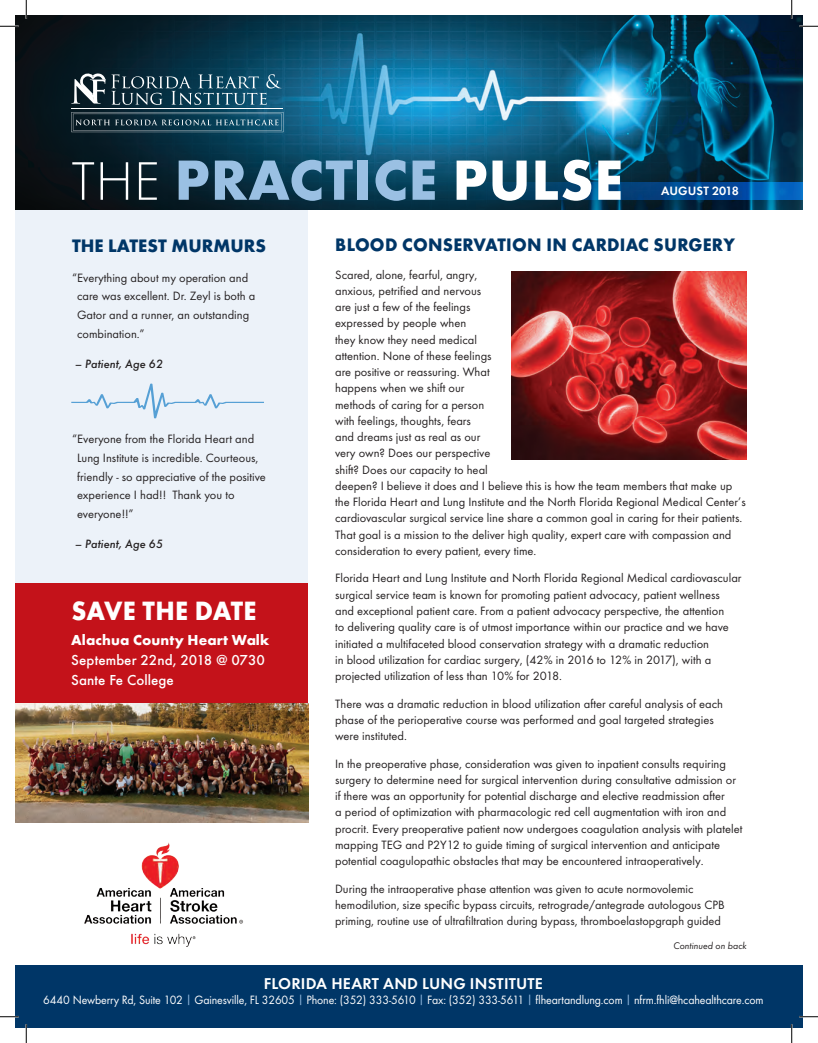
<style>
.page{position:relative;width:818px;height:1043px;background:#fff}
.page>*{position:absolute;margin:0;border:0;box-sizing:border-box;transform-origin:0 0}
.t1{font:700 58.75px "Function Pro";letter-spacing:.01em;color:#9ac0e3}
.t2{font:700 27.5px "Function Pro";letter-spacing:.005em;color:#fff;scale:.96 1}
.t3{font:700 18.75px "Function Pro";letter-spacing:.01em;color:#003667;scale:.96 1}
.t4{font:700 18.75px "Function Pro";letter-spacing:.01em;color:#003667}
.t5{font:600 16.25px "Function Pro";letter-spacing:.01em;color:#fff}
.Closing{font:500 15px "Function Pro";color:#fff}
.Closing-2{font:700 15px "Function Pro";letter-spacing:.005em;color:#fff}
.Closing-3{font:12.5px/16.2px "Function Pro";color:#231f20}
.t6{font:12.5px "Function Pro";letter-spacing:-.01em;color:#fff;scale:.95 1}
.t7{font:italic 500 12.5px "Function Pro";color:#231f20}
.t8{font:600 12.5px "Function Pro";color:#fff}
.t9{font:italic 10px "Function Pro";color:#231f20}
.s1{font-weight:300;font-size:56.25px;color:#fff}
.s2{color:#fff}
.s3{color:#98bee3}
</style>
<div class="page">
<div style="left:15px;top:575px;width:293px;height:243px;background:#c4121a"></div>
<img style="left:84px;top:842px;width:159px;height:105px">
<div style="left:16px;top:199px;width:292px;height:383px;background:#ecf2f9"></div>
<img style="left:15px;top:15px;width:787px;height:195px">
<svg style="left:456px;top:182px;width:346px;height:18px;background:#024a84"></svg>
<div style="left:15px;top:965px;width:787px;height:63px;background:#003667"></div>
<svg style="left:71px;top:383px;width:193px;height:35px"></svg>
<svg style="left:71px;top:73px;width:212px;height:59px;background:#305667"></svg>
<img style="left:15px;top:703px;width:293px;height:119px">
<img style="left:511px;top:271px;width:235px;height:188px">
<svg style="left:0;top:25px;width:19px;height:2px"></svg>
<svg style="left:799px;top:25px;width:19px;height:2px"></svg>
<svg style="left:0;top:1015px;width:19px;height:2px"></svg>
<svg style="left:799px;top:1015px;width:19px;height:2px"></svg>
<svg style="left:25px;top:0;width:2px;height:19px"></svg>
<svg style="left:25px;top:1024px;width:2px;height:18px"></svg>
<svg style="left:790px;top:0;width:2px;height:19px"></svg>
<svg style="left:790px;top:1024px;width:2px;height:18px"></svg>
<p class="t1" style="left:72px;top:144px;width:553px"><span class="s1">THE</span> PRACTICE <span class="s2">PULSE</span></p>
<p class="t8" style="left:661px;top:183px;width:79px">AUGUST 2018</p>
<p class="t4" style="left:72px;top:234px;width:195px">THE LATEST MURMURS</p>
<p class="Closing-3" style="left:77px;top:268px;width:180px;line-height:18.8px;text-indent:-5px">“Everything about my operation and care was excellent. Dr. Zeyl is both a<br>Gator and a runner, an outstanding combination.”</p>
<p class="t7" style="left:75px;top:356px;width:89px">– Patient, Age 62</p>
<p class="Closing-3" style="left:77px;top:429px;width:190px;line-height:18.8px;text-indent:-5px">“Everyone from the Florida Heart and Lung Institute is incredible. Courteous, friendly - so appreciative of the positive experience I had!! Thank you to everyone!!”</p>
<p class="t7" style="left:75px;top:536px;width:89px">– Patient, Age 65</p>
<p class="t2" style="left:71px;top:594px;width:194px">SAVE THE DATE</p>
<p class="Closing-2" style="left:71px;top:631px;width:199px">Alachua County Heart Walk</p>
<p class="Closing" style="left:71px;top:651px;width:195px">September 22nd, 2018 @ 0730</p>
<p class="Closing" style="left:71px;top:671px;width:104px">Sante Fe College</p>
<p class="t3" style="left:335px;top:233px;width:418px">BLOOD CONSERVATION IN CARDIAC SURGERY</p>
<p class="Closing-3" style="left:335px;top:266px;width:412px">Scared, alone, fearful, angry,<br>anxious, petrified and nervous<br>are just a few of the feelings<br>expressed by people when<br>they know they need medical<br>attention. None of these feelings<br>are positive or reassuring. What<br>happens when we shift our<br>methods of caring for a person<br>with feelings, thoughts, fears<br>and dreams just as real as our<br>very own? Does our perspective<br>shift? Does our capacity to heal<br>deepen? I believe it does and I believe this is how the team members that make up the Florida Heart and Lung Institute and the North Florida Regional Medical Center’s cardiovascular surgical service line share a common goal in caring for their patients.<br>That goal is a mission to the deliver high quality, expert care with compassion and consideration to every patient, every time.</p>
<p class="Closing-3" style="left:335px;top:570px;width:408px">Florida Heart and Lung Institute and North Florida Regional Medical cardiovascular surgical service team is known for promoting patient advocacy, patient wellness and exceptional patient care. From a patient advocacy perspective, the attention<br>to delivering quality care is of utmost importance within our practice and we have initiated a multifaceted blood conservation strategy with a dramatic reduction<br>in blood utilization for cardiac surgery, (42% in 2016 to 12% in 2017), with a projected utilization of less than 10% for 2018.</p>
<p class="Closing-3" style="left:335px;top:695px;width:389px">There was a dramatic reduction in blood utilization after careful analysis of each phase of the perioperative course was performed and goal targeted strategies were instituted.</p>
<p class="Closing-3" style="left:335px;top:755px;width:408px">In the preoperative phase, consideration was given to inpatient consults requiring surgery to determine need for surgical intervention during consultative admission or if there was an opportunity for potential discharge and elective readmission after<br>a period of optimization with pharmacologic red cell augmentation with iron and procrit. Every preoperative patient now undergoes coagulation analysis with platelet mapping TEG and P2Y12 to guide timing of surgical intervention and anticipate potential coagulopathic obstacles that may be encountered intraoperatively.</p>
<p class="Closing-3" style="left:335px;top:880px;width:391px">During the intraoperative phase attention was given to acute normovolemic hemodilution, size specific bypass circuits, retrograde/antegrade autologous CPB priming, routine use of ultrafiltration during bypass, thromboelastopgraph guided</p>
<p class="t9" style="left:673px;top:939px;width:75px">Continued on back</p>
<p class="t5" style="left:264px;top:973px;width:280px">FLORIDA HEART AND LUNG INSTITUTE</p>
<p class="t6" style="left:43px;top:992px;width:759px">6440 Newberry Rd, Suite 102 <span class="s3">|</span> Gainesville, FL 32605 <span class="s3">|</span> Phone: (352) 333-5610 <span class="s3">|</span> Fax: (352) 333-5611 <span class="s3">|</span> flheartandlung.com <span class="s3">|</span> nfrm.fhli@hcahealthcare.com</p>
</div>
